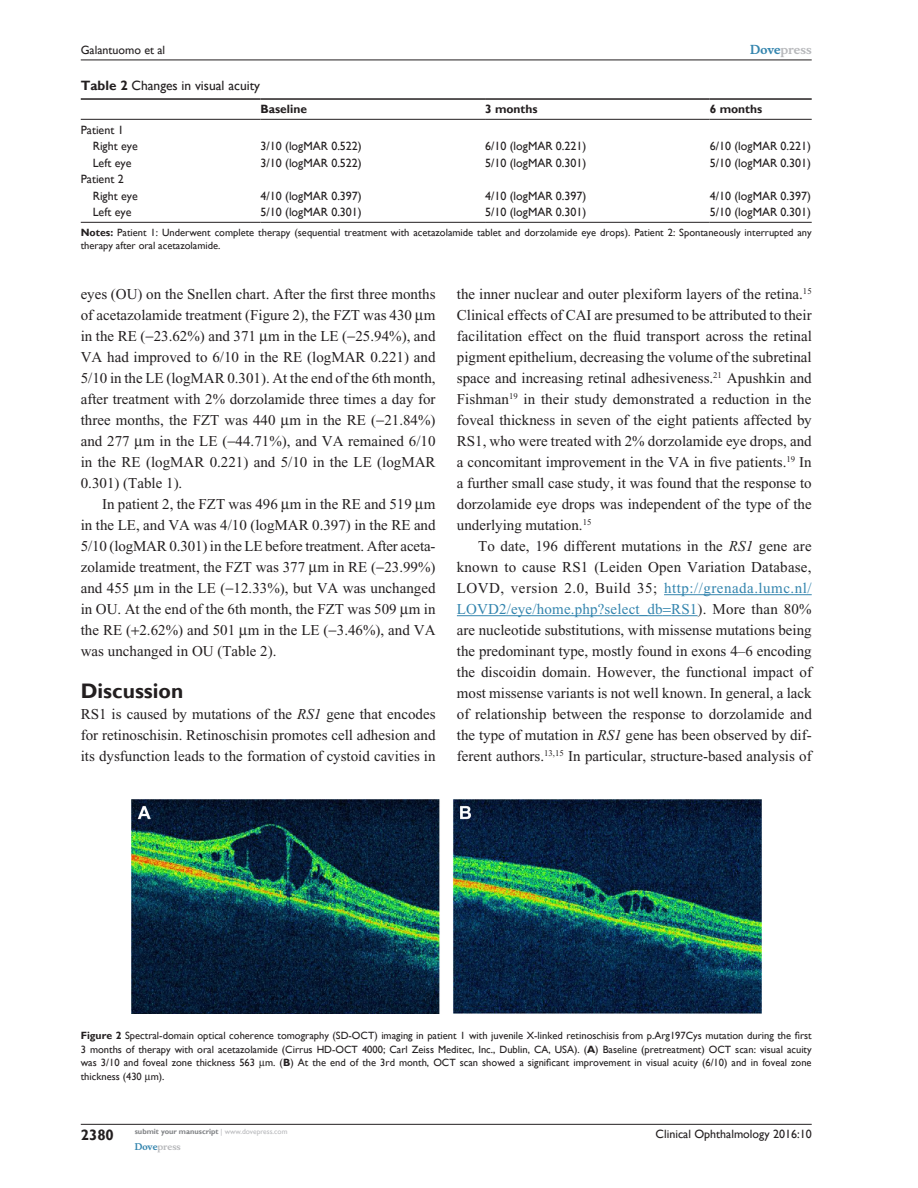
<style>
.page{position:relative;width:918px;height:1188px;background:#fff}
.page>*{position:absolute;margin:0;border:0;box-sizing:border-box;transform-origin:0 0}
.t1{font:700 21px "Gill Sans";color:#231f20}
.Tx{font:15px/21px "Times New Roman";color:#231f20;text-align:justify}
.TxF{font:15px/21px "Times New Roman";color:#231f20;text-align:justify}
.t2{font:700 15px "Gill Sans";color:#231f20}
.TN_TT{font:13.5px "Gill Sans";color:#231f20}
.TB{font:12px "Gill Sans";color:#231f20}
.TB-indent1{font:12px "Gill Sans";color:#231f20}
.TCH{font:700 12px "Gill Sans";color:#231f20}
.t3{font:700 12px "Musee";color:#b8b9bc}
.FigC{font:10.5px/13.5px "Gill Sans";color:#231f20;text-align:justify}
.TSNRI{font:10.5px/13.5px "Gill Sans";color:#231f20}
.t4{font:700 9px "Musee";color:#b8b9bc}
.t5{font:700 7.5px "Gill Sans";color:#808285}
.s1{font-weight:700}
.s2{color:#3485ae}
.s3{font-style:italic}
.s4{font-weight:400;color:#b8b9bc}
</style>
<div class="page">
<hr style="left:81px;top:1124px;width:731px;height:1px;background:#231f20">
<hr style="left:81px;top:60px;width:731px;height:1px;background:#231f20">
<hr style="left:664px;top:594px;width:148px;height:1px;background:#3485ae">
<hr style="left:457px;top:615px;width:206px;height:1px;background:#3485ae">
<hr style="left:81px;top:222px;width:179px;height:1px;background:#231f20">
<hr style="left:260px;top:222px;width:225px;height:1px;background:#231f20">
<hr style="left:485px;top:222px;width:225px;height:1px;background:#231f20">
<hr style="left:710px;top:222px;width:102px;height:1px;background:#231f20">
<hr style="left:81px;top:119px;width:179px;height:1px;background:#231f20">
<hr style="left:260px;top:119px;width:225px;height:1px;background:#231f20">
<hr style="left:485px;top:119px;width:225px;height:1px;background:#231f20">
<hr style="left:710px;top:119px;width:102px;height:1px;background:#231f20">
<hr style="left:81px;top:98px;width:179px;height:2px;background:#231f20">
<hr style="left:260px;top:98px;width:225px;height:2px;background:#231f20">
<hr style="left:485px;top:98px;width:225px;height:2px;background:#231f20">
<hr style="left:710px;top:98px;width:102px;height:2px;background:#231f20">
<img style="left:131px;top:800px;width:630px;height:214px">
<svg style="left:663px;top:615px;width:35px;height:1px"></svg>
<p class="TB" style="left:81px;top:43px;width:86px">Galantuomo et al</p>
<p class="TN_TT" style="left:81px;top:78px;width:181px"><span class="s1">Table 2</span> Changes in visual acuity</p>
<p class="t3" style="left:750px;top:43px;width:63px"><span class="s2">Dove</span>press</p>
<p class="TCH" style="left:260px;top:102px;width:48px">Baseline</p>
<p class="TCH" style="left:485px;top:102px;width:54px">3 months</p>
<p class="TCH" style="left:710px;top:102px;width:54px">6 months</p>
<p class="TB" style="left:81px;top:123px;width:44px">Patient 1</p>
<p class="TB-indent1" style="left:93px;top:139px;width:47px">Right eye</p>
<p class="TB" style="left:260px;top:139px;width:103px">3/10 (logMAR 0.522)</p>
<p class="TB" style="left:485px;top:139px;width:103px">6/10 (logMAR 0.221)</p>
<p class="TB" style="left:710px;top:139px;width:103px">6/10 (logMAR 0.221)</p>
<p class="TB-indent1" style="left:93px;top:156px;width:40px">Left eye</p>
<p class="TB" style="left:260px;top:156px;width:103px">3/10 (logMAR 0.522)</p>
<p class="TB" style="left:485px;top:156px;width:103px">5/10 (logMAR 0.301)</p>
<p class="TB" style="left:710px;top:156px;width:103px">5/10 (logMAR 0.301)</p>
<p class="TB" style="left:81px;top:172px;width:44px">Patient 2</p>
<p class="TB-indent1" style="left:93px;top:189px;width:47px">Right eye</p>
<p class="TB" style="left:260px;top:189px;width:103px">4/10 (logMAR 0.397)</p>
<p class="TB" style="left:485px;top:189px;width:103px">4/10 (logMAR 0.397)</p>
<p class="TB" style="left:710px;top:189px;width:103px">4/10 (logMAR 0.397)</p>
<p class="TB-indent1" style="left:93px;top:205px;width:40px">Left eye</p>
<p class="TB" style="left:260px;top:205px;width:103px">5/10 (logMAR 0.301)</p>
<p class="TB" style="left:485px;top:205px;width:103px">5/10 (logMAR 0.301)</p>
<p class="TB" style="left:710px;top:205px;width:103px">5/10 (logMAR 0.301)</p>
<p class="TSNRI" style="left:81px;top:225px;width:732px"><span class="s1">Notes:</span> Patient 1: Underwent complete therapy (sequential treatment with acetazolamide tablet and dorzolamide eye drops). Patient 2: Spontaneously interrupted any therapy after oral acetazolamide.</p>
<p class="Tx" style="left:81px;top:284px;width:356px">eyes (OU) on the Snellen chart. After the first three months of acetazolamide treatment (Figure 2), the FZT was 430 m in the RE ( 23.62%) and 371 m in the LE ( 25.94%), and VA had improved to 6/10 in the RE (logMAR 0.221) and 5/10 in the LE (logMAR 0.301). At the end of the 6th month, after treatment with 2% dorzolamide three times a day for three months, the FZT was 440 m in the RE ( 21.84%) and 277 m in the LE ( 44.71%), and VA remained 6/10 in the RE (logMAR 0.221) and 5/10 in the LE (logMAR 0.301) (Table 1).</p>
<p class="Tx" style="left:81px;top:494px;width:356px;text-indent:21px">In patient 2, the FZT was 496 m in the RE and 519 m in the LE, and VA was 4/10 (logMAR 0.397) in the RE and 5/10 (logMAR 0.301) in the LE before treatment. After aceta&shy;zolamide treatment, the FZT was 377 m in RE ( 23.99%) and 455 m in the LE ( 12.33%), but VA was unchanged in OU. At the end of the 6th month, the FZT was 509 m in the RE ( 2.62%) and 501 m in the LE ( 3.46%), and VA was unchanged in OU (Table 2).</p>
<h1 class="t1" style="left:81px;top:678px;width:104px">Discussion</h1>
<p class="TxF" style="left:81px;top:704px;width:356px">RS1 is caused by mutations of the <span class="s3">RS1</span> gene that encodes for retinoschisin. Retinoschisin promotes cell adhesion and its dysfunction leads to the formation of cystoid cavities in</p>
<p class="TxF" style="left:457px;top:284px;width:357px">the inner nuclear and outer plexiform layers of the retina.<sup>15<br></sup>Clinical effects of CAI are presumed to be attributed to their facilitation effect on the fluid transport across the retinal pigment epithelium, decreasing the volume of the subretinal space and increasing retinal adhesiveness.<sup>21</sup> Apushkin and Fishman<sup>19</sup> in their study demonstrated a reduction in the foveal thickness in seven of the eight patients affected by RS1, who were treated with 2% dorzolamide eye drops, and a concomitant improvement in the VA in five patients.<sup>19</sup> In a further small case study, it was found that the response to dorzolamide eye drops was independent of the type of the underlying mutation.<sup>15</sup></p>
<p class="Tx" style="left:457px;top:536px;width:357px;text-indent:21px">To date, 196 different mutations in the <span class="s3">RS1</span> gene are known to cause RS1 (Leiden Open Variation Database, LOVD, version 2.0, Build 35; <span class="s2">http://grenada.lumc.nl/ LOVD2/eye/home.php?select_db RS1</span>). More than 80% are nucleotide substitutions, with missense mutations being the predominant type, mostly found in exons 4–6 encoding the discoidin domain. However, the functional impact of most missense variants is not well known. In general, a lack of relationship between the response to dorzolamide and the type of mutation in <span class="s3">RS1</span> gene has been observed by dif&shy;ferent authors.<sup>13,15</sup> In particular, structure-based analysis of</p>
<p class="FigC" style="left:81px;top:1029px;width:732px"><span class="s1">Figure 2</span> Spectral-domain optical coherence tomography (SD-OCT) imaging in patient 1 with juvenile X-linked retinoschisis from p.Arg197Cys mutation during the first 3 months of therapy with oral acetazolamide (Cirrus HD-OCT 4000; Carl Zeiss Meditec, Inc., Dublin, CA, USA). (<span class="s1">A</span>) Baseline (pretreatment) OCT scan: visual acuity was 3/10 and foveal zone thickness 563 m. (<span class="s1">B</span>) At the end of the 3rd month, OCT scan showed a significant improvement in visual acuity (6/10) and in foveal zone thickness (430 m).</p>
<p class="t2" style="left:81px;top:1126px;width:35px">2380</p>
<p class="t5" style="left:135px;top:1127px;width:154px">submit your manuscript <span class="s4">| www.dovepress.com</span></p>
<p class="t4" style="left:135px;top:1141px;width:48px"><span class="s2">Dove</span>press</p>
<p class="TB" style="left:656px;top:1127px;width:158px">Clinical Ophthalmology 2016:10</p>
</div>
